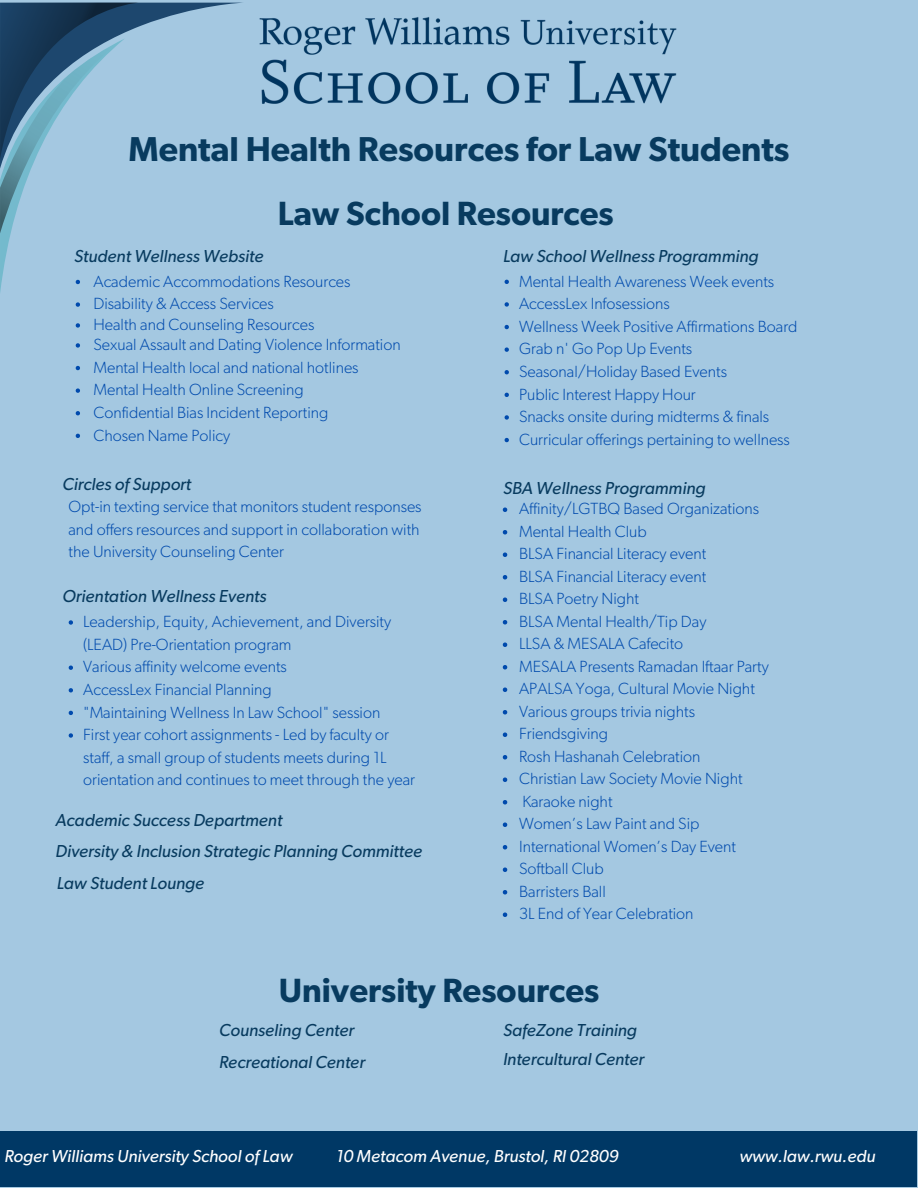
<style>
.page{position:relative;width:918px;height:1188px;background:#a4c8e1}
.page>*{position:absolute;margin:0;border:0;box-sizing:border-box;transform-origin:0 0}
.t1{font:600 34.65px "Gibson";color:#083b5f}
.t2{font:600 33.6px "Gibson";color:#083b5f}
.t3{font:italic 17.4px/32px "Gibson";color:#083b5f}
.t4{font:italic 17.4px "Gibson";color:#fff}
.t5{font:300 16.2px/22.6px "Gibson";color:#004aad}
</style>
<div class="page">
<img style="left:237px;top:2px;width:440px;height:102px">
<div style="left:0;top:1131px;width:917px;height:56px;background:#003865"></div>
<svg style="left:0;top:3px;width:244px;height:289px"></svg>
<svg style="left:76px;top:302px;width:4px;height:5px"></svg>
<svg style="left:76px;top:323px;width:4px;height:5px"></svg>
<svg style="left:76px;top:343px;width:4px;height:5px"></svg>
<svg style="left:76px;top:366px;width:4px;height:4px"></svg>
<svg style="left:76px;top:388px;width:4px;height:5px"></svg>
<svg style="left:76px;top:411px;width:4px;height:4px"></svg>
<svg style="left:76px;top:434px;width:4px;height:4px"></svg>
<svg style="left:69px;top:620px;width:4px;height:5px"></svg>
<svg style="left:69px;top:666px;width:4px;height:4px"></svg>
<svg style="left:69px;top:688px;width:4px;height:4px"></svg>
<svg style="left:69px;top:711px;width:4px;height:4px"></svg>
<svg style="left:69px;top:733px;width:4px;height:5px"></svg>
<svg style="left:503px;top:508px;width:4px;height:4px"></svg>
<svg style="left:503px;top:530px;width:4px;height:5px"></svg>
<svg style="left:503px;top:553px;width:4px;height:4px"></svg>
<svg style="left:503px;top:575px;width:4px;height:5px"></svg>
<svg style="left:503px;top:598px;width:4px;height:4px"></svg>
<svg style="left:503px;top:620px;width:4px;height:5px"></svg>
<svg style="left:503px;top:643px;width:4px;height:4px"></svg>
<svg style="left:503px;top:665px;width:4px;height:5px"></svg>
<svg style="left:503px;top:688px;width:4px;height:4px"></svg>
<svg style="left:503px;top:710px;width:4px;height:5px"></svg>
<svg style="left:503px;top:733px;width:4px;height:4px"></svg>
<svg style="left:503px;top:755px;width:4px;height:5px"></svg>
<svg style="left:503px;top:778px;width:4px;height:4px"></svg>
<svg style="left:503px;top:800px;width:4px;height:5px"></svg>
<svg style="left:503px;top:823px;width:4px;height:4px"></svg>
<svg style="left:503px;top:845px;width:4px;height:5px"></svg>
<svg style="left:503px;top:868px;width:4px;height:4px"></svg>
<svg style="left:503px;top:890px;width:4px;height:5px"></svg>
<svg style="left:503px;top:913px;width:4px;height:4px"></svg>
<svg style="left:505px;top:280px;width:4px;height:4px"></svg>
<svg style="left:505px;top:302px;width:4px;height:5px"></svg>
<svg style="left:505px;top:325px;width:4px;height:4px"></svg>
<svg style="left:505px;top:347px;width:4px;height:5px"></svg>
<svg style="left:505px;top:370px;width:4px;height:4px"></svg>
<svg style="left:505px;top:393px;width:4px;height:4px"></svg>
<svg style="left:505px;top:415px;width:4px;height:5px"></svg>
<svg style="left:505px;top:438px;width:4px;height:4px"></svg>
<h1 class="t1" style="left:128px;top:133px;width:663px">Mental Health Resources for Law Students</h1>
<h2 class="t2" style="left:278px;top:198px;width:337px">Law School Resources</h2>
<p class="t3" style="left:74px;top:241px;width:191px">Student Wellness Website</p>
<p class="t5" style="left:93px;top:271px;width:259px">Academic Accommodations Resources<br>Disability &amp; Access Services</p>
<p class="t5" style="left:93px;top:315px;width:309px;line-height:20px">Health and Counseling Resources<br>Sexual Assault and Dating Violence Information</p>
<p class="t5" style="left:93px;top:357px;width:267px">Mental Health local and national hotlines Mental Health Online Screening Confidential Bias Incident Reporting Chosen Name Policy</p>
<p class="t3" style="left:63px;top:469px;width:130px">Circles of Support</p>
<p class="t5" style="left:69px;top:496px;width:355px">Opt-in texting service that monitors student responses and offers resources and support in collaboration with the University Counseling Center</p>
<p class="t3" style="left:63px;top:581px;width:205px">Orientation Wellness Events</p>
<p class="t5" style="left:83px;top:611px;width:333px">Leadership, Equity, Achievement, and Diversity (LEAD) Pre-Orientation program<br>Various affinity welcome events<br>AccessLex Financial Planning<br>"Maintaining Wellness In Law School" session<br>First year cohort assignments - Led by faculty or staff, a small group of students meets during 1L orientation and continues to meet through the year</p>
<p class="t3" style="left:503px;top:241px;width:257px">Law School Wellness Programming</p>
<p class="t5" style="left:519px;top:270px;width:280px">Mental Health Awareness Week events AccessLex Infosessions<br>Wellness Week Positive Affirmations Board Grab n' Go Pop Up Events Seasonal/Holiday Based Events<br>Public Interest Happy Hour<br>Snacks onsite during midterms &amp; finals Curricular offerings pertaining to wellness</p>
<p class="t3" style="left:503px;top:472px;width:204px">SBA Wellness Programming</p>
<p class="t5" style="left:519px;top:498px;width:251px">Affinity/LGTBQ Based Organizations<br>Mental Health Club<br>BLSA Financial Literacy event<br>BLSA Financial Literacy event<br>BLSA Poetry Night<br>BLSA Mental Health/Tip Day<br>LLSA &amp; MESALA Cafecito<br>MESALA Presents Ramadan Iftaar Party<br>APALSA Yoga, Cultural Movie Night<br>Various groups trivia nights<br>Friendsgiving<br>Rosh Hashanah Celebration<br>Christian Law Society Movie Night<br>Karaoke night<br>Women’s Law Paint and Sip<br>International Women’s Day Event<br>Softball Club<br>Barristers Ball<br>3L End of Year Celebration</p>
<p class="t3" style="left:55px;top:804px;width:368px">Academic Success Department<br>Diversity &amp; Inclusion Strategic Planning Committee<br>Law Student Lounge</p>
<h2 class="t2" style="left:279px;top:975px;width:322px">University Resources</h2>
<p class="t3" style="left:219px;top:1015px;width:147px">Counseling Center<br>Recreational Center</p>
<p class="t3" style="left:503px;top:1017px;width:143px;line-height:28.5px">SafeZone Training<br>Intercultural Center</p>
<p class="t4" style="left:4px;top:1149px;width:290px">Roger Williams University School of Law</p>
<p class="t4" style="left:336px;top:1149px;width:284px">10 Metacom Avenue, Brustol, RI 02809</p>
<p class="t4" style="left:739px;top:1149px;width:138px">www.law.rwu.edu</p>
</div>
